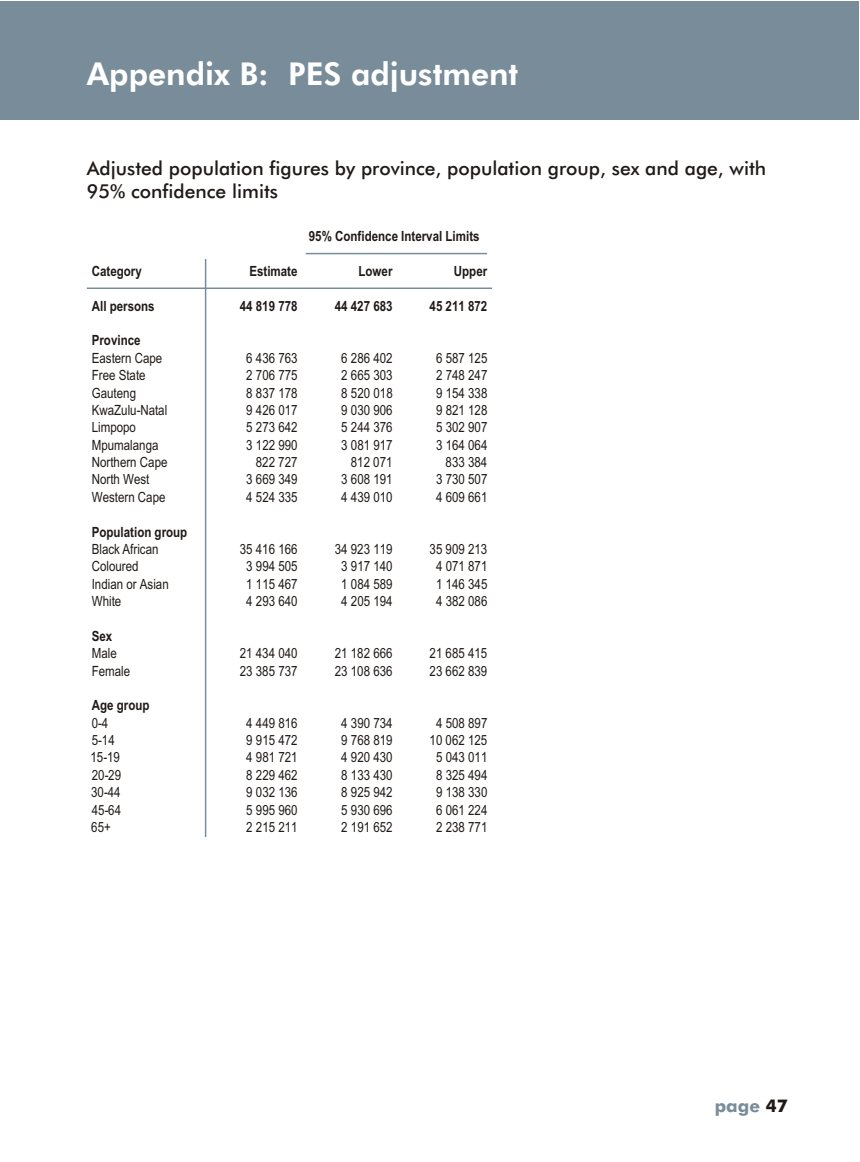
<style>
.page{position:relative;width:860px;height:1162px;background:#fff}
.page>*{position:absolute;margin:0;border:0;box-sizing:border-box;transform-origin:0 0}
.t1{font:31.5px "Futura Hv BT";color:#fff}
.t2{font:19.25px/23.1px "Futura Md BT";color:#1f1a17}
.t3{font:700 17.5px "Futura Md BT";color:#788c99}
.t4{font:14px "Arial Narrow";color:#1f1a17}
.t5{font:700 14px "Arial Narrow";color:#1f1a17}
.s1{color:#1f1a17}
</style>
<div class="page">
<div style="left:0;top:1px;width:858px;height:119px;background:#788c99"></div>
<hr style="left:87px;top:288px;width:405px;height:1px;background:#788c99">
<hr style="left:205px;top:259px;width:1px;height:578px;background:#788c99">
<hr style="left:306px;top:253px;width:181px;height:1px;background:#788c99">
<h1 class="t1" style="left:87px;top:61px;width:433px">Appendix B: PES adjustment</h1>
<h2 class="t2" style="left:87px;top:158px;width:680px">Adjusted population figures by province, population group, sex and age, with<br>95% confidence limits</h2>
<p class="t5" style="left:309px;top:231px;width:172px">95% Confidence Interval Limits</p>
<p class="t5" style="left:92px;top:266px;width:52px">Category</p>
<p class="t5" style="left:249px;top:266px;width:50px">Estimate</p>
<p class="t5" style="left:358px;top:266px;width:35px">Lower</p>
<p class="t5" style="left:454px;top:266px;width:35px">Upper</p>
<p class="t5" style="left:92px;top:301px;width:64px">All persons</p>
<p class="t5" style="left:240px;top:301px;width:59px">44 819 778</p>
<p class="t5" style="left:335px;top:301px;width:59px">44 427 683</p>
<p class="t5" style="left:429px;top:301px;width:59px">45 211 872</p>
<p class="t5" style="left:92px;top:335px;width:50px">Province</p>
<p class="t4" style="left:92px;top:353px;width:72px">Eastern Cape</p>
<p class="t4" style="left:246px;top:353px;width:53px">6 436 763</p>
<p class="t4" style="left:341px;top:353px;width:53px">6 286 402</p>
<p class="t4" style="left:436px;top:353px;width:53px">6 587 125</p>
<p class="t4" style="left:92px;top:370px;width:55px">Free State</p>
<p class="t4" style="left:246px;top:370px;width:53px">2 706 775</p>
<p class="t4" style="left:341px;top:370px;width:53px">2 665 303</p>
<p class="t4" style="left:436px;top:370px;width:53px">2 748 247</p>
<p class="t4" style="left:92px;top:387px;width:46px">Gauteng</p>
<p class="t4" style="left:246px;top:387px;width:53px">8 837 178</p>
<p class="t4" style="left:341px;top:387px;width:53px">8 520 018</p>
<p class="t4" style="left:436px;top:387px;width:53px">9 154 338</p>
<p class="t4" style="left:92px;top:405px;width:77px">KwaZulu-Natal</p>
<p class="t4" style="left:246px;top:405px;width:53px">9 426 017</p>
<p class="t4" style="left:341px;top:405px;width:53px">9 030 906</p>
<p class="t4" style="left:436px;top:405px;width:53px">9 821 128</p>
<p class="t4" style="left:92px;top:422px;width:46px">Limpopo</p>
<p class="t4" style="left:246px;top:422px;width:53px">5 273 642</p>
<p class="t4" style="left:341px;top:422px;width:53px">5 244 376</p>
<p class="t4" style="left:436px;top:422px;width:53px">5 302 907</p>
<p class="t4" style="left:92px;top:440px;width:68px">Mpumalanga</p>
<p class="t4" style="left:246px;top:440px;width:53px">3 122 990</p>
<p class="t4" style="left:341px;top:440px;width:53px">3 081 917</p>
<p class="t4" style="left:436px;top:440px;width:53px">3 164 064</p>
<p class="t4" style="left:92px;top:474px;width:59px">North West</p>
<p class="t4" style="left:246px;top:474px;width:53px">3 669 349</p>
<p class="t4" style="left:341px;top:474px;width:53px">3 608 191</p>
<p class="t4" style="left:436px;top:474px;width:53px">3 730 507</p>
<p class="t4" style="left:92px;top:492px;width:75px">Western Cape</p>
<p class="t4" style="left:246px;top:492px;width:53px">4 524 335</p>
<p class="t4" style="left:341px;top:492px;width:53px">4 439 010</p>
<p class="t4" style="left:436px;top:492px;width:53px">4 609 661</p>
<p class="t5" style="left:92px;top:527px;width:97px">Population group</p>
<p class="t4" style="left:92px;top:544px;width:68px">Black African</p>
<p class="t4" style="left:240px;top:544px;width:59px">35 416 166</p>
<p class="t4" style="left:335px;top:544px;width:59px">34 923 119</p>
<p class="t4" style="left:429px;top:544px;width:59px">35 909 213</p>
<p class="t4" style="left:92px;top:561px;width:48px">Coloured</p>
<p class="t4" style="left:246px;top:561px;width:53px">3 994 505</p>
<p class="t4" style="left:341px;top:561px;width:53px">3 917 140</p>
<p class="t4" style="left:436px;top:561px;width:53px">4 071 871</p>
<p class="t4" style="left:92px;top:579px;width:78px">Indian or Asian</p>
<p class="t4" style="left:246px;top:579px;width:53px">1 115 467</p>
<p class="t4" style="left:341px;top:579px;width:53px">1 084 589</p>
<p class="t4" style="left:436px;top:579px;width:53px">1 146 345</p>
<p class="t4" style="left:92px;top:596px;width:31px">White</p>
<p class="t4" style="left:246px;top:596px;width:53px">4 293 640</p>
<p class="t4" style="left:341px;top:596px;width:53px">4 205 194</p>
<p class="t4" style="left:436px;top:596px;width:53px">4 382 086</p>
<p class="t5" style="left:92px;top:631px;width:22px">Sex</p>
<p class="t4" style="left:92px;top:648px;width:27px">Male</p>
<p class="t4" style="left:240px;top:648px;width:59px">21 434 040</p>
<p class="t4" style="left:335px;top:648px;width:59px">21 182 666</p>
<p class="t4" style="left:429px;top:648px;width:59px">21 685 415</p>
<p class="t4" style="left:92px;top:665px;width:40px">Female</p>
<p class="t4" style="left:240px;top:665px;width:59px">23 385 737</p>
<p class="t4" style="left:335px;top:665px;width:59px">23 108 636</p>
<p class="t4" style="left:429px;top:665px;width:59px">23 662 839</p>
<p class="t5" style="left:92px;top:700px;width:59px">Age group</p>
<p class="t4" style="left:92px;top:718px;width:18px">0-4</p>
<p class="t4" style="left:246px;top:718px;width:53px">4 449 816</p>
<p class="t4" style="left:341px;top:718px;width:53px">4 390 734</p>
<p class="t4" style="left:436px;top:718px;width:53px">4 508 897</p>
<p class="t4" style="left:92px;top:735px;width:25px">5-14</p>
<p class="t4" style="left:246px;top:735px;width:53px">9 915 472</p>
<p class="t4" style="left:341px;top:735px;width:53px">9 768 819</p>
<p class="t4" style="left:429px;top:735px;width:59px">10 062 125</p>
<p class="t4" style="left:90px;top:752px;width:31px">15-19</p>
<p class="t4" style="left:246px;top:752px;width:53px">4 981 721</p>
<p class="t4" style="left:341px;top:752px;width:53px">4 920 430</p>
<p class="t4" style="left:436px;top:752px;width:53px">5 043 011</p>
<p class="t4" style="left:92px;top:770px;width:31px">20-29</p>
<p class="t4" style="left:246px;top:770px;width:53px">8 229 462</p>
<p class="t4" style="left:341px;top:770px;width:53px">8 133 430</p>
<p class="t4" style="left:436px;top:770px;width:53px">8 325 494</p>
<p class="t4" style="left:91px;top:787px;width:31px">30-44</p>
<p class="t4" style="left:246px;top:787px;width:53px">9 032 136</p>
<p class="t4" style="left:341px;top:787px;width:53px">8 925 942</p>
<p class="t4" style="left:436px;top:787px;width:53px">9 138 330</p>
<p class="t4" style="left:92px;top:804px;width:31px">45-64</p>
<p class="t4" style="left:246px;top:804px;width:53px">5 995 960</p>
<p class="t4" style="left:341px;top:804px;width:53px">5 930 696</p>
<p class="t4" style="left:436px;top:804px;width:53px">6 061 224</p>
<p class="t4" style="left:91px;top:822px;width:21px">65+</p>
<p class="t4" style="left:246px;top:822px;width:53px">2 215 211</p>
<p class="t4" style="left:341px;top:822px;width:53px">2 191 652</p>
<p class="t4" style="left:436px;top:822px;width:53px">2 238 771</p>
<p class="t4" style="left:92px;top:457px;width:77px">Northern Cape</p>
<p class="t4" style="left:256px;top:457px;width:43px">822 727</p>
<p class="t4" style="left:351px;top:457px;width:43px">812 071</p>
<p class="t4" style="left:445px;top:457px;width:43px">833 384</p>
<p class="t3" style="left:714px;top:1099px;width:74px">page <span class="s1">47</span></p>
</div>
